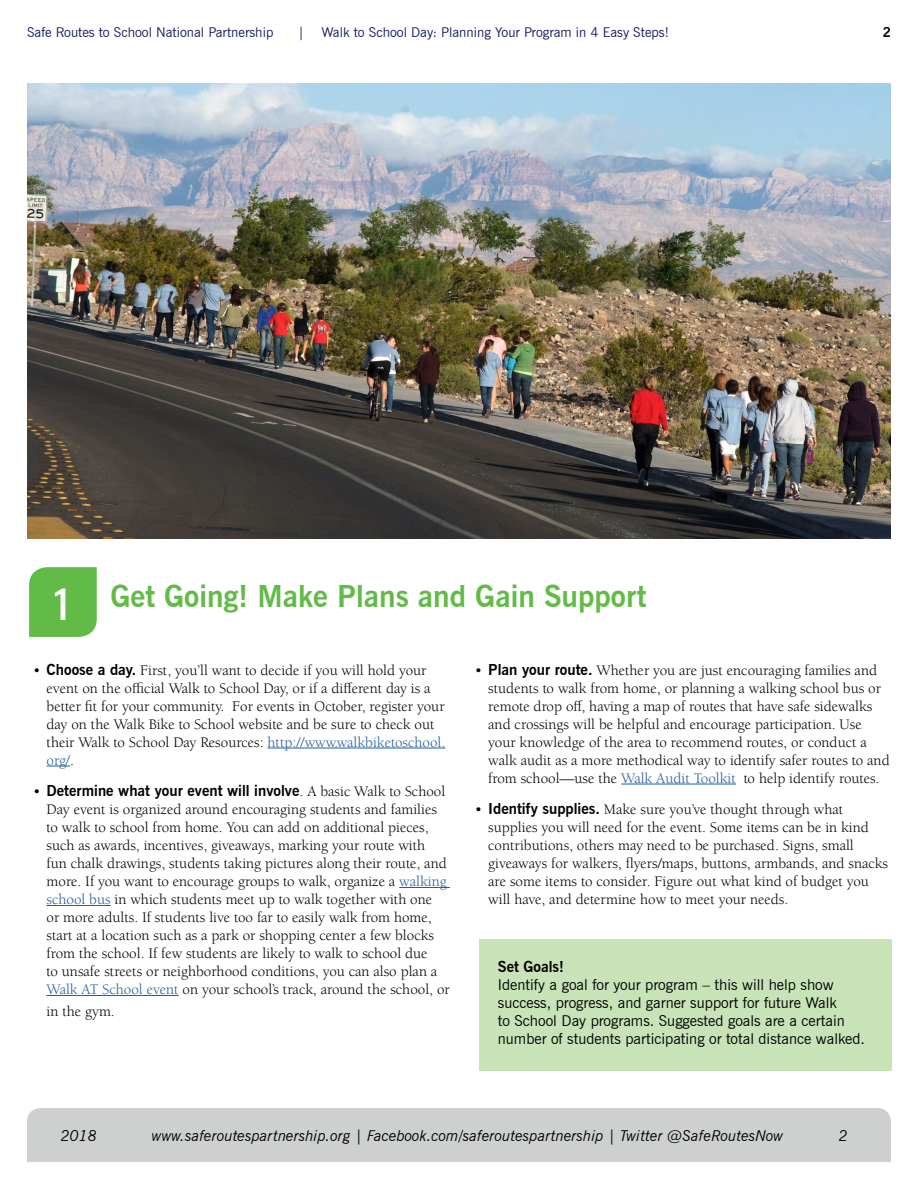
<style>
.page{position:relative;width:918px;height:1188px;background:#fff}
.page>*{position:absolute;margin:0;border:0;box-sizing:border-box;transform-origin:0 0}
.t1{font:45px "Stag Sans";color:#fff}
.t2{font:700 30px "News Gothic BT";color:#62bb46}
.t3{font:15px/18px "Berkeley Std";color:#000}
.t4{font:15px/18px "News Gothic BT";color:#000}
.t5{font:italic 15px "News Gothic BT";color:#000}
.t6{font:700 15px "News Gothic BT";color:#000}
.t7{font:13.5px "News Gothic BT";color:#171b60}
.t8{font:700 13.5px "News Gothic BT";color:#000}
.s1{font-family:"News Gothic BT";font-weight:700}
.s2{color:#215e9e}
.s3{font-family:"Berkeley Std";font-weight:400}
</style>
<div class="page">
<div style="left:27px;top:1108px;width:864px;height:54px;background:#ced0d0"></div>
<hr style="left:268px;top:748px;width:177px;height:1px;background:#215e9e">
<svg style="left:47px;top:766px;width:23px;height:1px"></svg>
<hr style="left:399px;top:887px;width:51px;height:1px;background:#215e9e">
<hr style="left:47px;top:905px;width:64px;height:1px;background:#215e9e">
<hr style="left:47px;top:995px;width:132px;height:1px;background:#215e9e">
<hr style="left:621px;top:784px;width:115px;height:1px;background:#215e9e">
<div style="left:480px;top:939px;width:412px;height:132px;background:#c7e3b7"></div>
<div style="left:29px;top:567px;width:68px;height:70px;background:#62bb46"></div>
<img style="left:27px;top:83px;width:864px;height:456px">
<p class="t7" style="left:27px;top:24px;width:248px">Safe Routes to School National Partnership</p>
<p class="t7" style="left:298px;top:24px;width:8px">|</p>
<p class="t7" style="left:321px;top:24px;width:349px">Walk to School Day: Planning Your Program in 4 Easy Steps!</p>
<p class="t8" style="left:883px;top:24px;width:10px">2</p>
<h1 class="t1" style="left:54px;top:579px;width:17px">1</h1>
<h2 class="t2" style="left:110px;top:579px;width:538px">Get Going! Make Plans and Gain Support</h2>
<p class="t3" style="left:47px;top:661px;width:400px;text-indent:-14px">• <span class="s1">Choose a day.</span> First, you’ll want to decide if you will hold your event on the official Walk to School Day, or if a different day is a better fit for your community. For events in October, register your day on the Walk Bike to School website and be sure to check out their Walk to School Day Resources: <span class="s2">http://www.walkbiketoschool. org/</span>.</p>
<p class="t6" style="left:33px;top:782px;width:414px"><span class="s3">•</span> Determine what your event will involve<span class="s3">. A basic Walk to School</span></p>
<p class="t3" style="left:47px;top:801px;width:405px">Day event is organized around encouraging students and families to walk to school from home. You can add on additional pieces, such as awards, incentives, giveaways, marking your route with<br>fun chalk drawings, students taking pictures along their route, and more. If you want to encourage groups to walk, organize a <span class="s2">walking school bus</span> in which students meet up to walk together with one<br>or more adults. If students live too far to easily walk from home, start at a location such as a park or shopping center a few blocks from the school. If few students are likely to walk to school due<br>to unsafe streets or neighborhood conditions, you can also plan a <span class="s2">Walk AT School event</span> on your school’s track, around the school, or</p>
<p class="t3" style="left:47px;top:1002px;width:70px">in the gym.</p>
<p class="t3" style="left:488px;top:661px;width:403px;text-indent:-14px">• <span class="s1">Plan your route.</span> Whether you are just encouraging families and students to walk from home, or planning a walking school bus or remote drop off, having a map of routes that have safe sidewalks and crossings will be helpful and encourage participation. Use your knowledge of the area to recommend routes, or conduct a walk audit as a more methodical way to identify safer routes to and from school—use the <span class="s2">Walk Audit Toolkit</span> to help identify routes.</p>
<p class="t3" style="left:488px;top:801px;width:401px;text-indent:-14px">• <span class="s1">Identify supplies.</span> Make sure you’ve thought through what supplies you will need for the event. Some items can be in kind contributions, others may need to be purchased. Signs, small giveaways for walkers, flyers/maps, buttons, armbands, and snacks are some items to consider. Figure out what kind of budget you will have, and determine how to meet your needs.</p>
<p class="t6" style="left:498px;top:957px;width:68px">Set Goals!</p>
<p class="t4" style="left:498px;top:975px;width:369px">Identify a goal for your program – this will help show success, progress, and garner support for future Walk<br>to School Day programs. Suggested goals are a certain number of students participating or total distance walked.</p>
<p class="t5" style="left:61px;top:1127px;width:38px">2018</p>
<p class="t5" style="left:152px;top:1126px;width:633px">www.saferoutespartnership.org | Facebook.com/saferoutespartnership | Twitter @SafeRoutesNow</p>
<p class="t5" style="left:839px;top:1126px;width:11px">2</p>
</div>
